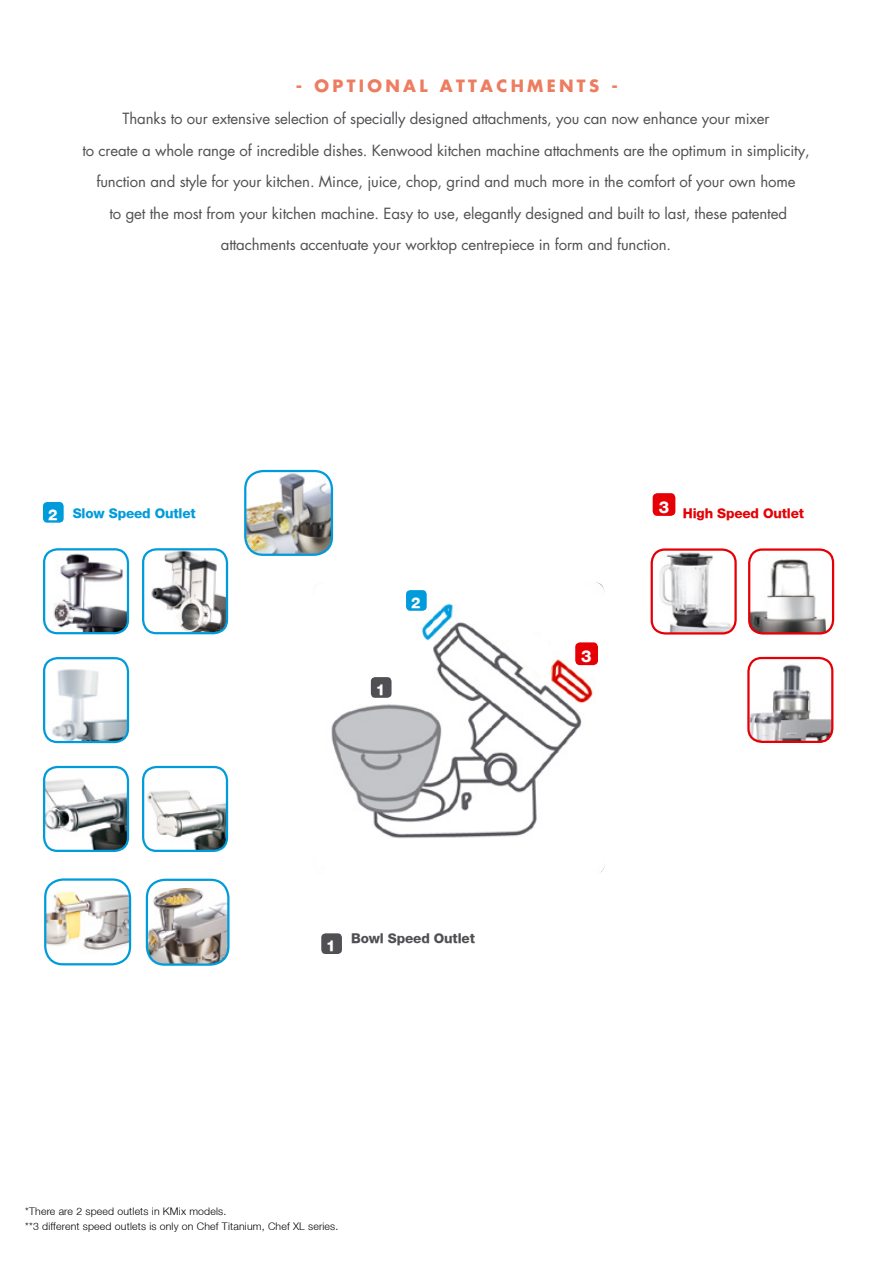
<style>
.page{position:relative;width:893px;height:1263px;background:#fff}
.page>*{position:absolute;margin:0;border:0;box-sizing:border-box;transform-origin:0 0}
.t1{font:700 16.5px "Futura";letter-spacing:.2em;color:#ed7d61}
.t2{font:16.5px "Helvetica Neue Black Cond";color:#fff}
.t3{font:15px/31.5px "Futura";letter-spacing:-.01em;color:#504f53;text-align:center}
.t4{font:15px "Helvetica Neue Black Cond";color:#fff}
.t5{font:13.5px "Helvetica Neue Black Cond";letter-spacing:-.01em;color:#009bdb}
.t6{font:13.5px "Helvetica Neue Black Cond";letter-spacing:-.01em;color:#504f53}
.t7{font:13.5px "Helvetica Neue Black Cond";letter-spacing:-.01em;color:#e60005}
.t8{font:300 10.5px/15px "Helvetica Neue LT";letter-spacing:.015em;color:#000}
.s1{font-size:15px;color:#fff}
</style>
<div class="page">
<img style="left:45px;top:882px;width:85px;height:77px">
<div style="left:44px;top:878px;width:87px;height:87px;border:2px solid #009bdb;border-radius:18px"></div>
<img style="left:147px;top:888px;width:81px;height:76px">
<div style="left:146px;top:879px;width:83px;height:87px;border:2px solid #009bdb;border-radius:18px"></div>
<img style="left:652px;top:550px;width:83px;height:83px">
<div style="left:651px;top:548px;width:86px;height:86px;border:2px solid #e60005;border-radius:13px"></div>
<img style="left:749px;top:551px;width:84px;height:82px">
<div style="left:748px;top:548px;width:86px;height:86px;border:2px solid #e60005;border-radius:13px"></div>
<img style="left:750px;top:661px;width:82px;height:81px">
<div style="left:747px;top:657px;width:86px;height:86px;border:2px solid #e60005;border-radius:13px"></div>
<img style="left:45px;top:550px;width:83px;height:83px">
<div style="left:43px;top:548px;width:86px;height:86px;border:2px solid #009bdb;border-radius:13px"></div>
<img style="left:144px;top:550px;width:83px;height:83px">
<div style="left:142px;top:548px;width:86px;height:86px;border:2px solid #009bdb;border-radius:13px"></div>
<img style="left:45px;top:659px;width:83px;height:83px">
<div style="left:43px;top:657px;width:86px;height:86px;border:2px solid #009bdb;border-radius:13px"></div>
<img style="left:143px;top:771px;width:84px;height:79px">
<div style="left:142px;top:766px;width:86px;height:86px;border:2px solid #009bdb;border-radius:13px"></div>
<img style="left:44px;top:767px;width:84px;height:83px">
<div style="left:43px;top:766px;width:86px;height:86px;border:2px solid #009bdb;border-radius:13px"></div>
<div style="left:321px;top:933px;width:21px;height:21px;background:#504f53;border-radius:4px"></div>
<div style="left:43px;top:502px;width:21px;height:21px;background:#009bdb;border-radius:4px"></div>
<div style="left:653px;top:493px;width:22px;height:23px;background:#e60005;border-radius:5px"></div>
<img style="left:245px;top:471px;width:87px;height:83px">
<div style="left:244px;top:470px;width:89px;height:86px;border:2px solid #009bdb;border-radius:18px"></div>
<img style="left:331px;top:583px;width:273px;height:290px">
<div style="left:298px;top:567px;width:322px;height:322px;border:15px solid #fff;border-radius:18px"></div>
<div style="left:406px;top:590px;width:21px;height:21px;background:#009bdb;border-radius:4px"></div>
<div style="left:575px;top:642px;width:23px;height:23px;background:#e60005;border-radius:5px"></div>
<svg style="left:503px;top:622px;width:52px;height:57px"></svg>
<div style="left:371px;top:677px;width:21px;height:21px;background:#504f53;border-radius:4px"></div>
<p class="t1" style="left:296px;top:75px;width:324px">- OPTIONAL ATTACHMENTS -</p>
<p class="t3" style="left:82px;top:103px;width:729px">Thanks to our extensive selection of specially designed attachments, you can now enhance your mixer<br>to create a whole range of incredible dishes. Kenwood kitchen machine attachments are the optimum in simplicity, function and style for your kitchen. Mince, juice, chop, grind and much more in the comfort of your own home<br>to get the most from your kitchen machine. Easy to use, elegantly designed and built to last, these patented attachments accentuate your worktop centrepiece in form and function.</p>
<p class="t2" style="left:659px;top:497px;width:12px">3</p>
<p class="t5" style="left:48px;top:505px;width:149px"><span class="s1">2</span> Slow Speed Outlet</p>
<p class="t7" style="left:683px;top:505px;width:123px">High Speed Outlet</p>
<p class="t4" style="left:411px;top:593px;width:11px">2</p>
<p class="t4" style="left:376px;top:680px;width:11px">1</p>
<p class="t4" style="left:326px;top:937px;width:11px">1</p>
<p class="t6" style="left:351px;top:930px;width:125px">Bowl Speed Outlet</p>
<p class="t8" style="left:25px;top:1203px;width:315px">*There are 2 speed outlets in KMix models.<br>**3 different speed outlets is only on Chef Titanium, Chef XL series.</p>
<p class="t2" style="left:581px;top:646px;width:12px">3</p>
</div>
